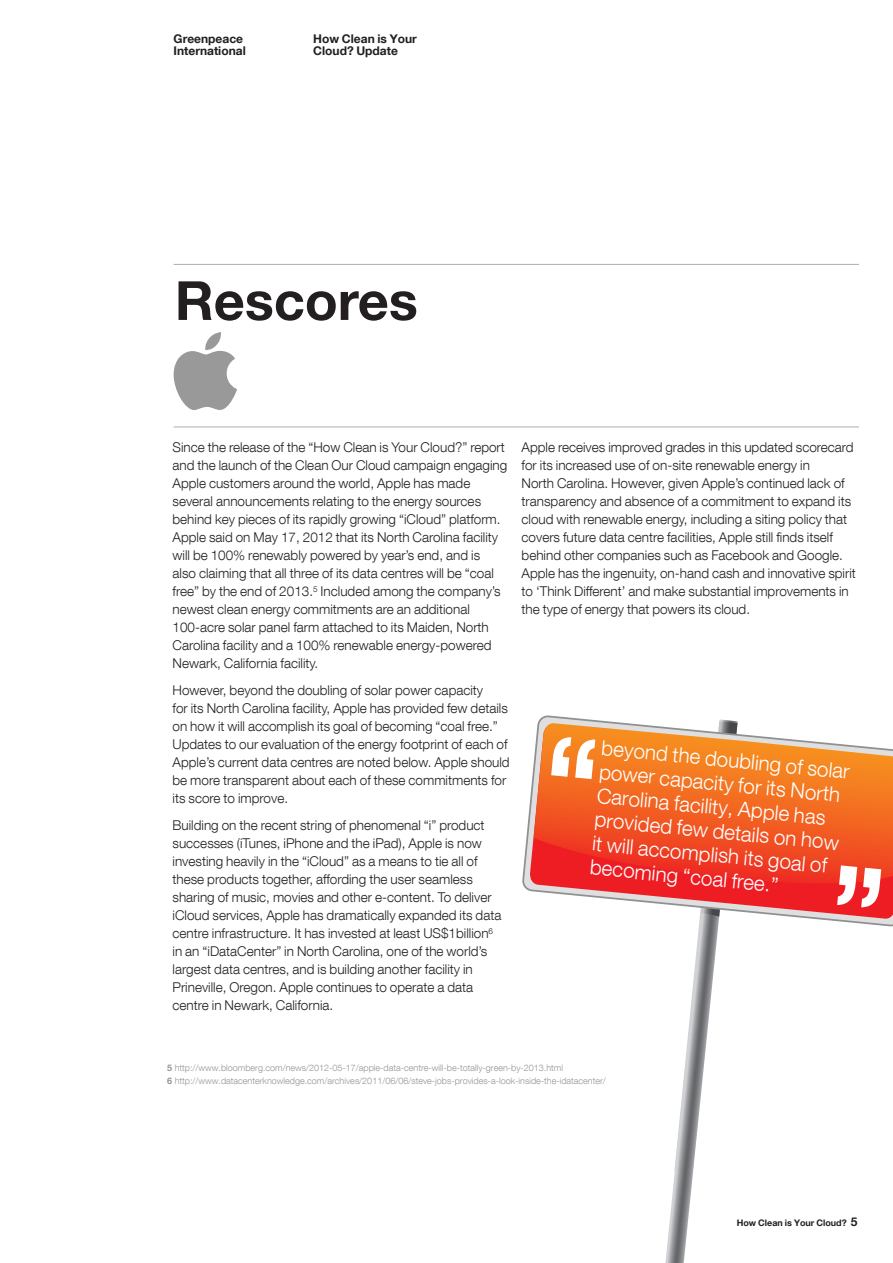
<style>
.page{position:relative;width:893px;height:1263px;background:#fff}
.page>*{position:absolute;margin:0;border:0;box-sizing:border-box;transform-origin:0 0}
.t1{font:700 54px "Helvetica Neue LT Com";color:#231f20}
.t2{font:300 20.7px/24px "Helvetica Neue LT Com";color:#fff}
.t3{font:300 13.5px/18px "Helvetica Neue LT Com";color:#231f20}
.t4{font:700 12px/12px "Helvetica Neue LT Com";color:#231f20}
.t5{font:300 9px/12.9px "Helvetica Neue LT Com";color:#939598}
.t6{font:700 9px "Helvetica Neue LT Com";color:#231f20}
.s1{font-weight:700}
.s2{font-size:12px}
</style>
<div class="page">
<hr style="left:174px;top:427px;width:685px;height:1px;background:#b3ada2">
<hr style="left:174px;top:264px;width:685px;height:1px;background:#b3ada2">
<svg style="left:174px;top:332px;width:63px;height:78px"></svg>
<svg style="left:665px;top:927px;width:53px;height:336px"></svg>
<svg style="left:524px;top:717px;width:369px;height:208px"></svg>
<svg style="left:529px;top:723px;width:364px;height:196px"></svg>
<svg style="left:534px;top:723px;width:359px;height:166px;background:#f06a36"></svg>
<svg style="left:551px;top:736px;width:44px;height:43px;background:#f47c20"></svg>
<svg style="left:837px;top:865px;width:44px;height:44px;background:#ee2822"></svg>
<p class="t4" style="left:174px;top:32px;width:74px">Greenpeace<br>International</p>
<p class="t4" style="left:313px;top:32px;width:105px">How Clean is Your<br>Cloud? Update</p>
<h1 class="t1" style="left:175px;top:267px;width:245px">Rescores</h1>
<p class="t3" style="left:173px;top:438px;width:336px">Since the release of the “How Clean is Your Cloud?” report and the launch of the Clean Our Cloud campaign engaging Apple customers around the world, Apple has made several announcements relating to the energy sources behind key pieces of its rapidly growing “iCloud” platform.<br>Apple said on May 17, 2012 that its North Carolina facility will be 100% renewably powered by year’s end, and is<br>also claiming that all three of its data centres will be “coal free” by the end of 2013.<sup>5</sup> Included among the company’s newest clean energy commitments are an additional 100-acre solar panel farm attached to its Maiden, North Carolina facility and a 100% renewable energy-powered Newark, California facility.</p>
<p class="t3" style="left:173px;top:681px;width:339px">However, beyond the doubling of solar power capacity<br>for its North Carolina facility, Apple has provided few details on how it will accomplish its goal of becoming “coal free.” Updates to our evaluation of the energy footprint of each of Apple’s current data centres are noted below. Apple should be more transparent about each of these commitments for its score to improve.</p>
<p class="t3" style="left:173px;top:816px;width:330px">Building on the recent string of phenomenal “i” product successes (iTunes, iPhone and the iPad), Apple is now investing heavily in the “iCloud” as a means to tie all of these products together, affording the user seamless sharing of music, movies and other e-content. To deliver iCloud services, Apple has dramatically expanded its data centre infrastructure. It has invested at least US$1billion<sup>6 </sup>in an “iDataCenter” in North Carolina, one of the world’s largest data centres, and is building another facility in Prineville, Oregon. Apple continues to operate a data centre in Newark, California.</p>
<p class="t3" style="left:522px;top:438px;width:336px">Apple receives improved grades in this updated scorecard for its increased use of on-site renewable energy in<br>North Carolina. However, given Apple’s continued lack of transparency and absence of a commitment to expand its cloud with renewable energy, including a siting policy that covers future data centre facilities, Apple still finds itself behind other companies such as Facebook and Google.<br>Apple has the ingenuity, on-hand cash and innovative spirit to ‘Think Different’ and make substantial improvements in the type of energy that powers its cloud.</p>
<h2 class="t2" style="left:603px;top:734px;width:251px;rotate:6deg">beyond the doubling of solar power capacity for its North<br>Carolina facility, Apple has provided few details on how it will accomplish its goal of becoming “coal free.”</h2>
<p class="t5" style="left:167px;top:1061px;width:440px"><span class="s1">5</span> http://www.bloomberg.com/news/2012-05-17/apple-data-centre-will-be-totally-green-by-2013.html<br><span class="s1">6</span> http://www.datacenterknowledge.com/archives/2011/06/06/steve-jobs-provides-a-look-inside-the-idatacenter/</p>
<p class="t6" style="left:737px;top:1217px;width:122px">How Clean is Your Cloud? <span class="s2">5</span></p>
</div>
